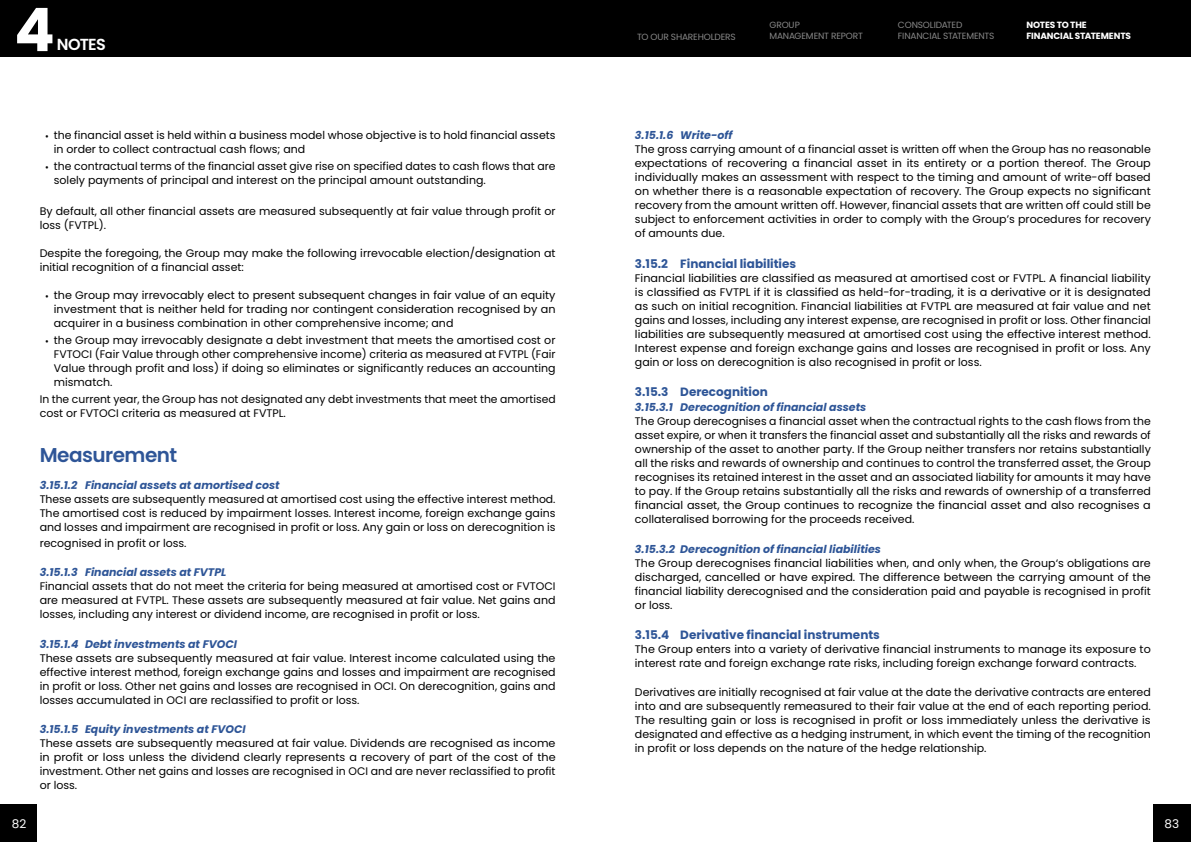
<style>
.page{position:relative;width:1191px;height:842px;background:#fff}
.page>*{position:absolute;margin:0;border:0;box-sizing:border-box;transform-origin:0 0}
.t1{font:700 60px "Poppins";color:#fff}
.t2{font:600 20px "Poppins";letter-spacing:-.025em;color:#2e5597}
.t3{font:600 16px "Poppins";letter-spacing:-.04em;color:#fff}
.t4{font:700 12px "Poppins";color:#2e5597}
.t5{font:12px "Poppins";color:#fff}
.t6{font:11px/14px "Poppins";color:#000;text-align:justify}
.t7{font:italic 700 11px "Poppins";color:#2e5597}
.t8{font:9px/11px "Poppins";letter-spacing:-.025em;color:#878787}
.t9{font:700 9px "Poppins";letter-spacing:-.02em;color:#fff}
.s1{font-family:"Source Sans Pro";font-size:10px}
</style>
<div class="page">
<div style="left:0;top:804px;width:37px;height:38px;background:#000"></div>
<div style="left:595px;top:0;width:596px;height:57px;background:#000"></div>
<div style="left:0;top:0;width:595px;height:57px;background:#000"></div>
<div style="left:1153px;top:804px;width:38px;height:38px;background:#000"></div>
<h1 class="t1" style="left:14px;top:7px;width:42px">4</h1>
<h3 class="t3" style="left:57px;top:38px;width:51px">NOTES</h3>
<p class="t8" style="left:637px;top:33px;width:100px">TO OUR SHAREHOLDERS</p>
<p class="t8" style="left:770px;top:20px;width:95px">GROUP<br>MANAGEMENT REPORT</p>
<p class="t8" style="left:898px;top:20px;width:98px">CONSOLIDATED<br>FINANCIAL STATEMENTS</p>
<p class="t9" style="left:1026px;top:21px;width:62px">NOTES TO THE</p>
<p class="t9" style="left:1026px;top:32px;width:106px">FINANCIAL STATEMENTS</p>
<p class="t6" style="left:54px;top:129px;width:503px;text-indent:-9px"><span class="s1">•</span> the financial asset is held within a business model whose objective is to hold financial assets in order to collect contractual cash flows; and</p>
<p class="t6" style="left:54px;top:160px;width:503px;text-indent:-9px"><span class="s1">•</span> the contractual terms of the financial asset give rise on specified dates to cash flows that are solely payments of principal and interest on the principal amount outstanding.</p>
<p class="t6" style="left:40px;top:205px;width:517px">By default, all other financial assets are measured subsequently at fair value through profit or loss (FVTPL).</p>
<p class="t6" style="left:40px;top:247px;width:517px">Despite the foregoing, the Group may make the following irrevocable election/designation at initial recognition of a financial asset:</p>
<p class="t6" style="left:54px;top:289px;width:503px;text-indent:-9px"><span class="s1">•</span> the Group may irrevocably elect to present subsequent changes in fair value of an equity investment that is neither held for trading nor contingent consideration recognised by an acquirer in a business combination in other comprehensive income; and</p>
<p class="t6" style="left:54px;top:334px;width:503px;text-indent:-9px"><span class="s1">•</span> the Group may irrevocably designate a debt investment that meets the amortised cost or FVTOCI (Fair Value through other comprehensive income) criteria as measured at FVTPL (Fair Value through profit and loss) if doing so eliminates or significantly reduces an accounting mismatch.</p>
<p class="t6" style="left:40px;top:393px;width:517px">In the current year, the Group has not designated any debt investments that meet the amortised cost or FVTOCI criteria as measured at FVTPL.</p>
<h2 class="t2" style="left:40px;top:448px;width:139px">Measurement</h2>
<p class="t7" style="left:40px;top:481px;width:241px">3.15.1.2 Financial assets at amortised cost</p>
<p class="t6" style="left:40px;top:493px;width:517px">These assets are subsequently measured at amortised cost using the effective interest method.<br>The amortised cost is reduced by impairment losses. Interest income, foreign exchange gains and losses and impairment are recognised in profit or loss. Any gain or loss on derecognition is</p>
<p class="t6" style="left:40px;top:537px;width:148px">recognised in profit or loss.</p>
<p class="t7" style="left:40px;top:568px;width:188px">3.15.1.3 Financial assets at FVTPL</p>
<p class="t6" style="left:40px;top:581px;width:517px">Financial assets that do not meet the criteria for being measured at amortised cost or FVTOCI are measured at FVTPL. These assets are subsequently measured at fair value. Net gains and losses, including any interest or dividend income, are recognised in profit or loss.</p>
<p class="t7" style="left:40px;top:639px;width:199px">3.15.1.4 Debt investments at FVOCI</p>
<p class="t6" style="left:40px;top:652px;width:517px">These assets are subsequently measured at fair value. Interest income calculated using the effective interest method, foreign exchange gains and losses and impairment are recognised in profit or loss. Other net gains and losses are recognised in OCI. On derecognition, gains and losses accumulated in OCI are reclassified to profit or loss.</p>
<p class="t7" style="left:40px;top:725px;width:208px">3.15.1.5 Equity investments at FVOCI</p>
<p class="t6" style="left:40px;top:737px;width:517px">These assets are subsequently measured at fair value. Dividends are recognised as income in profit or loss unless the dividend clearly represents a recovery of part of the cost of the investment. Other net gains and losses are recognised in OCI and are never reclassified to profit or loss.</p>
<p class="t7" style="left:635px;top:131px;width:99px">3.15.1.6 Write-off</p>
<p class="t6" style="left:635px;top:143px;width:517px">The gross carrying amount of a financial asset is written off when the Group has no reasonable expectations of recovering a financial asset in its entirety or a portion thereof. The Group individually makes an assessment with respect to the timing and amount of write-off based on whether there is a reasonable expectation of recovery. The Group expects no significant recovery from the amount written off. However, financial assets that are written off could still be subject to enforcement activities in order to comply with the Group’s procedures for recovery of amounts due.</p>
<p class="t4" style="left:635px;top:259px;width:163px">3.15.2 Financial liabilities</p>
<p class="t6" style="left:635px;top:272px;width:517px">Financial liabilities are classified as measured at amortised cost or FVTPL. A financial liability is classified as FVTPL if it is classified as held-for-trading, it is a derivative or it is designated as such on initial recognition. Financial liabilities at FVTPL are measured at fair value and net gains and losses, including any interest expense, are recognised in profit or loss. Other financial liabilities are subsequently measured at amortised cost using the effective interest method.<br>Interest expense and foreign exchange gains and losses are recognised in profit or loss. Any gain or loss on derecognition is also recognised in profit or loss.</p>
<p class="t4" style="left:635px;top:387px;width:134px">3.15.3 Derecognition</p>
<p class="t7" style="left:635px;top:403px;width:233px">3.15.3.1 Derecognition of financial assets</p>
<p class="t6" style="left:635px;top:416px;width:517px">The Group derecognises a financial asset when the contractual rights to the cash flows from the asset expire, or when it transfers the financial asset and substantially all the risks and rewards of ownership of the asset to another party. If the Group neither transfers nor retains substantially all the risks and rewards of ownership and continues to control the transferred asset, the Group recognises its retained interest in the asset and an associated liability for amounts it may have to pay. If the Group retains substantially all the risks and rewards of ownership of a transferred financial asset, the Group continues to recognize the financial asset and also recognises a collateralised borrowing for the proceeds received.</p>
<p class="t7" style="left:635px;top:545px;width:248px">3.15.3.2 Derecognition of financial liabilities</p>
<p class="t6" style="left:635px;top:557px;width:517px">The Group derecognises financial liabilities when, and only when, the Group‘s obligations are discharged, cancelled or have expired. The difference between the carrying amount of the financial liability derecognised and the consideration paid and payable is recognised in profit or loss.</p>
<p class="t4" style="left:635px;top:631px;width:247px">3.15.4 Derivative financial instruments</p>
<p class="t6" style="left:635px;top:644px;width:517px">The Group enters into a variety of derivative financial instruments to manage its exposure to interest rate and foreign exchange rate risks, including foreign exchange forward contracts.</p>
<p class="t6" style="left:635px;top:686px;width:517px">Derivatives are initially recognised at fair value at the date the derivative contracts are entered into and are subsequently remeasured to their fair value at the end of each reporting period.<br>The resulting gain or loss is recognised in profit or loss immediately unless the derivative is designated and effective as a hedging instrument, in which event the timing of the recognition in profit or loss depends on the nature of the hedge relationship.</p>
<p class="t5" style="left:12px;top:819px;width:16px">82</p>
<p class="t5" style="left:1165px;top:819px;width:16px">83</p>
</div>
